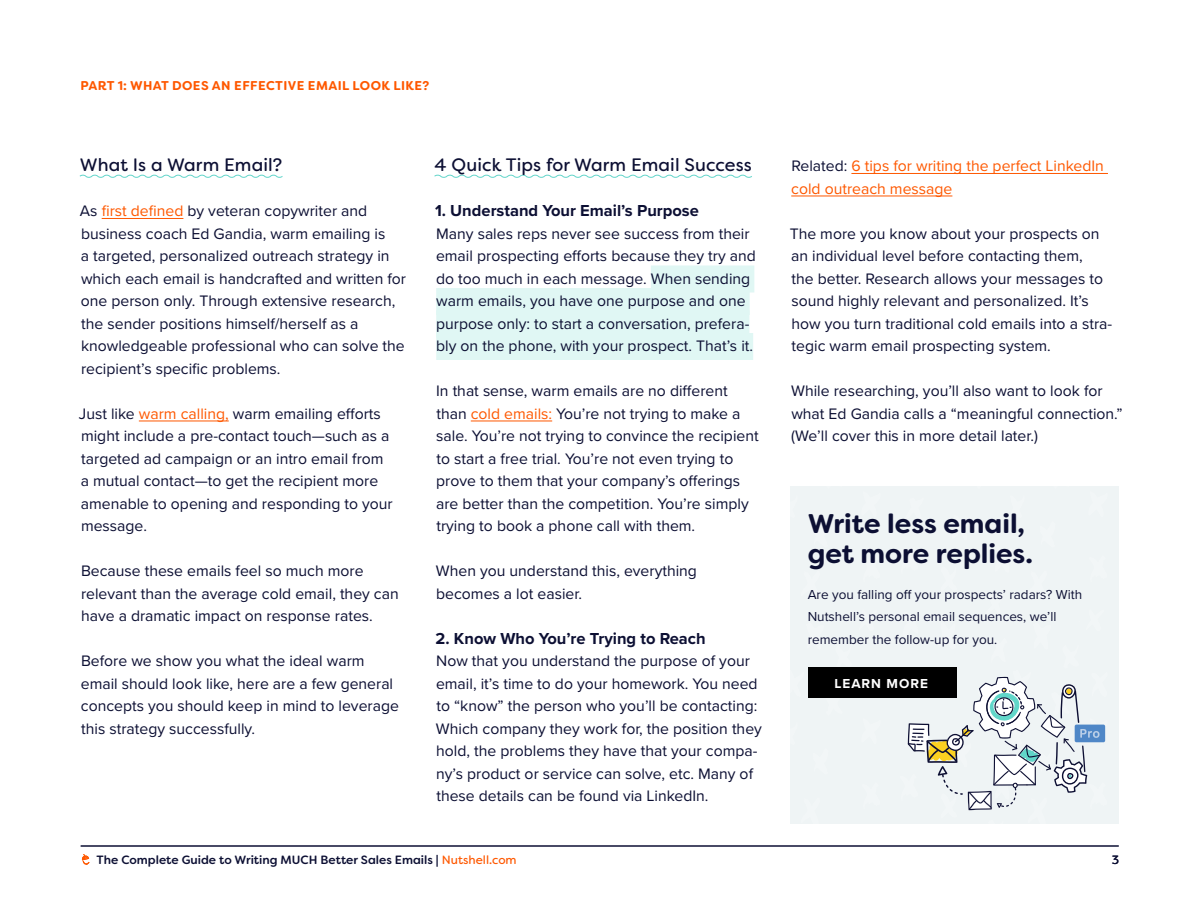
<style>
.page{position:relative;width:1200px;height:900px;background:#fff}
.page>*{position:absolute;margin:0;border:0;box-sizing:border-box;transform-origin:0 0}
.t1{font:700 27px/30px "Filson Soft";color:#0c0f33}
.t2{font:18px "Filson Soft";letter-spacing:.005em;color:#0c0f33}
.t3{font:700 16.5px "Proxima Nova";color:#0c0f33}
.t4{font:15.75px/22.5px "Proxima Nova";color:#0c0f33}
.t5{font:15.75px/22.5px "Proxima Nova";color:#fe5800}
.t6{font:13.5px/22.5px "Proxima Nova";color:#0c0f33}
.t7{font:700 13.5px "Proxima Nova";letter-spacing:.075em;color:#fff}
.t8{font:700 12.75px "Filson Soft";letter-spacing:.03em;color:#fe5800}
.t9{font:500 12px "Filson Soft";color:#0c0f33}
.t10{font:12px "Filson Soft";color:#0c0f33}
.s1{color:#fe5800}
.s2{color:#0c0f33}
.s3{font-weight:400;color:#fe5800}
</style>
<div class="page">
<hr style="left:81px;top:846px;width:1037px;height:1px;background:#0c0f33">
<svg style="left:81px;top:854px;width:8px;height:11px"></svg>
<svg style="left:79px;top:174px;width:204px;height:4px"></svg>
<hr style="left:102px;top:218px;width:81px;height:1px;background:#fe5800">
<hr style="left:139px;top:421px;width:90px;height:1px;background:#fe5800">
<svg style="left:434px;top:174px;width:318px;height:4px"></svg>
<div style="left:651px;top:266px;width:103px;height:26px;background:#e0f7f4"></div>
<div style="left:436px;top:288px;width:314px;height:27px;background:#e0f7f4"></div>
<div style="left:436px;top:310px;width:313px;height:28px;background:#e0f7f4"></div>
<div style="left:436px;top:333px;width:317px;height:27px;background:#e0f7f4"></div>
<hr style="left:471px;top:421px;width:81px;height:1px;background:#fe5800">
<hr style="left:851px;top:173px;width:257px;height:1px;background:#fe5800">
<hr style="left:791px;top:196px;width:161px;height:1px;background:#fe5800">
<div style="left:791px;top:486px;width:328px;height:338px;background:#eff4f5"></div>
<div style="left:808px;top:668px;width:149px;height:30px;background:#000"></div>
<div style="left:1075px;top:725px;width:30px;height:17px;background:#4f87c7;border-radius:2px"></div>
<svg style="left:908px;top:677px;width:192px;height:133px"></svg>
<p class="t8" style="left:81px;top:78px;width:350px">PART 1: WHAT DOES AN EFFECTIVE EMAIL LOOK LIKE?</p>
<p class="t2" style="left:80px;top:153px;width:204px">What Is a Warm Email?</p>
<p class="t4" style="left:80px;top:199px;width:328px">As <span class="s1">first defined</span> by veteran copywriter and business coach Ed Gandia, warm emailing is<br>a targeted, personalized outreach strategy in which each email is handcrafted and written for one person only. Through extensive research, the sender positions himself/herself as a knowledgeable professional who can solve the recipient’s specific problems.</p>
<p class="t4" style="left:79px;top:401px;width:315px">Just like <span class="s1">warm calling,</span> warm emailing efforts might include a pre-contact touch—such as a targeted ad campaign or an intro email from a mutual contact—to get the recipient more amenable to opening and responding to your message.</p>
<p class="t4" style="left:81px;top:559px;width:319px">Because these emails feel so much more relevant than the average cold email, they can have a dramatic impact on response rates.</p>
<p class="t4" style="left:81px;top:649px;width:320px">Before we show you what the ideal warm email should look like, here are a few general concepts you should keep in mind to leverage this strategy successfully.</p>
<p class="t2" style="left:435px;top:153px;width:319px">4 Quick Tips for Warm Email Success</p>
<p class="t3" style="left:435px;top:198px;width:265px">1. Understand Your Email’s Purpose</p>
<p class="t4" style="left:436px;top:221px;width:321px">Many sales reps never see success from their email prospecting efforts because they try and do too much in each message. When sending warm emails, you have one purpose and one purpose only: to start a conversation, prefera&shy;bly on the phone, with your prospect. That’s it.</p>
<p class="t4" style="left:436px;top:379px;width:324px">In that sense, warm emails are no different than <span class="s1">cold emails:</span> You’re not trying to make a sale. You’re not trying to convince the recipient to start a free trial. You’re not even trying to prove to them that your company’s offerings are better than the competition. You’re simply trying to book a phone call with them.</p>
<p class="t4" style="left:436px;top:559px;width:263px">When you understand this, everything becomes a lot easier.</p>
<p class="t3" style="left:436px;top:626px;width:272px">2. Know Who You’re Trying to Reach</p>
<p class="t4" style="left:436px;top:649px;width:327px">Now that you understand the purpose of your email, it’s time to do your homework. You need to “know” the person who you’ll be contacting:<br>Which company they work for, the position they hold, the problems they have that your compa&shy;ny’s product or service can solve, etc. Many of these details can be found via LinkedIn.</p>
<p class="t5" style="left:791px;top:154px;width:314px"><span class="s2">Related:</span> 6 tips for writing the perfect LinkedIn cold outreach message</p>
<p class="t4" style="left:790px;top:221px;width:324px">The more you know about your prospects on an individual level before contacting them,<br>the better. Research allows your messages to sound highly relevant and personalized. It’s how you turn traditional cold emails into a stra&shy;tegic warm email prospecting system.</p>
<p class="t4" style="left:791px;top:379px;width:333px">While researching, you’ll also want to look for what Ed Gandia calls a “meaningful connection.” (We’ll cover this in more detail later.)</p>
<h1 class="t1" style="left:808px;top:508px;width:227px">Write less email, get more replies.</h1>
<p class="t6" style="left:808px;top:582px;width:276px">Are you falling off your prospects’ radars? With<br>Nutshell’s personal email sequences, we’ll remember the follow-up for you.</p>
<p class="t7" style="left:834px;top:673px;width:95px">LEARN MORE</p>
<p class="t9" style="left:97px;top:852px;width:422px">The Complete Guide to Writing MUCH Better Sales Emails | <span class="s3">Nutshell.com</span></p>
<p class="t10" style="left:1112px;top:852px;width:9px">3</p>
</div>
